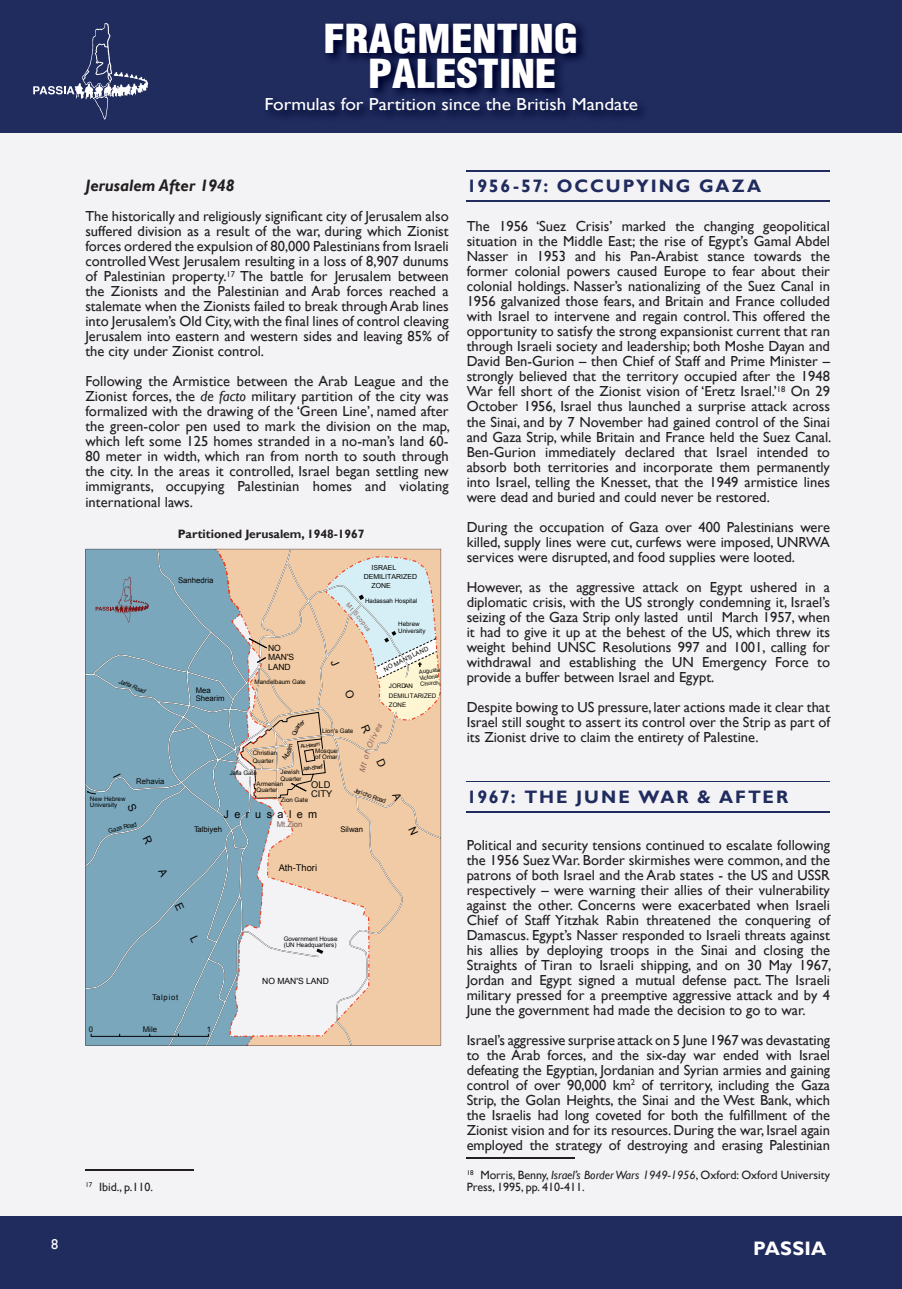
<style>
.page{position:relative;width:902px;height:1289px;background:#fff}
.page>*{position:absolute;margin:0;border:0;box-sizing:border-box;transform-origin:0 0}
.t1{font:43.65px/34.5px "Helvetica Condensed Black Se";color:#fff;text-align:center;scale:1.1 1}
.t2{font:700 19.5px "Gill Sans";letter-spacing:.005em;color:#fff}
.t3{font:700 18px "Gill Sans";letter-spacing:.105em;color:#202b5e}
.t4{font:17.4px "Gill Sans";color:#fff;scale:1.1 1}
.t5{font:italic 700 16.5px "Gill Sans";color:#231f20}
.t6{font:14.55px/15px "Gill Sans";color:#231f20;text-align:justify}
.t7{font:14.25px "Gill Sans";color:#fff}
.t8{font:700 12.15px "Gill Sans";color:#231f20}
.t9{font:12px/12px "Gill Sans";color:#231f20}
.t10{font:10.8px "Arial";letter-spacing:.5em;color:#040503}
.t11{font:9.3px/9.3px "Arial";color:#040503}
.t12{font:8.55px/9.3px "Arial";color:#040503}
.t13{font:7.8px/7.8px "Arial";color:#040503}
.t14{font:italic 7.8px "Arial";color:#87625a}
.t15{font:7.8px "Arial";color:#7b5a52}
.t16{font:7.8px "Arial";letter-spacing:.1em;color:#040503}
.t17{font:7.8px "Arial";color:#070807}
.t18{font:7.05px "Arial";color:#040503}
.t19{font:6.15px/6.1px "Arial";color:#040503}
.t20{font:italic 6.15px "Arial";color:#040503}
.t21{font:6.15px "Arial";color:#87625a}
.t22{font:5.85px/6.1px "Arial";color:#040503}
.t23{font:5.4px "Arial";color:#040503}
.s1{font-style:italic}
</style>
<div class="page">
<div style="left:0;top:133px;width:901px;height:1082px;background:#f3f3f6"></div>
<div style="left:0;top:1215px;width:901px;height:73px;background:#202b5e"></div>
<svg style="left:0;top:0;width:901px;height:133px;background:#1c2658"></svg>
<svg style="left:33px;top:23px;width:115px;height:97px;background:#353f6d"></svg>
<hr style="left:85px;top:1168px;width:108px;height:2px;background:#231f20">
<hr style="left:466px;top:171px;width:363px;height:1px;background:#202b5e">
<hr style="left:466px;top:201px;width:363px;height:1px;background:#202b5e">
<hr style="left:466px;top:781px;width:363px;height:1px;background:#202b5e">
<hr style="left:466px;top:811px;width:363px;height:1px;background:#202b5e">
<hr style="left:466px;top:1156px;width:108px;height:2px;background:#231f20">
<svg style="left:85px;top:549px;width:356px;height:496px;background:#80a7b9"></svg>
<svg style="left:113px;top:773px;width:8px;height:4px"></svg>
<svg style="left:127px;top:802px;width:10px;height:9px"></svg>
<svg style="left:143px;top:835px;width:10px;height:9px"></svg>
<svg style="left:158px;top:867px;width:10px;height:10px"></svg>
<svg style="left:175px;top:902px;width:9px;height:9px"></svg>
<svg style="left:190px;top:935px;width:9px;height:7px"></svg>
<svg style="left:214px;top:549px;width:227px;height:479px"></svg>
<h1 class="t1" style="left:324px;top:24px;width:233px">FRAGMENTING<br>PALESTINE</h1>
<p class="t4" style="left:264px;top:94px;width:341px">Formulas for Partition since the British Mandate</p>
<p class="t5" style="left:85px;top:176px;width:151px">Jerusalem After 1948</p>
<p class="t6" style="left:85px;top:209px;width:365px">The historically and religiously significant city of Jerusalem also suffered division as a result of the war, during which Zionist forces ordered the expulsion of 80,000 Palestinians from Israeli controlled West Jerusalem resulting in a loss of 8,907 dunums of Palestinian property.<sup>17</sup> The battle for Jerusalem between the Zionists and the Palestinian and Arab forces reached a stalemate when the Zionists failed to break through Arab lines into Jerusalem’s Old City, with the final lines of control cleaving Jerusalem into eastern and western sides and leaving 85% of the city under Zionist control.</p>
<p class="t6" style="left:85px;top:374px;width:366px">Following the Armistice between the Arab League and the Zionist forces, the <span class="s1">de facto</span> military partition of the city was formalized with the drawing of the ‘Green Line’, named after the green-color pen used to mark the division on the map, which left some 125 homes stranded in a no-man’s land 60- 80 meter in width, which ran from north to south through the city. In the areas it controlled, Israel began settling new immigrants, occupying Palestinian homes and violating international laws.</p>
<p class="t8" style="left:178px;top:527px;width:188px">Partitioned Jerusalem, 1948-1967</p>
<p class="t13" style="left:178px;top:576px;width:37px">Sanhedria</p>
<p class="t18" style="left:371px;top:563px;width:26px">ISRAEL</p>
<p class="t18" style="left:364px;top:572px;width:55px">DEMILITARIZED</p>
<p class="t18" style="left:371px;top:581px;width:21px">ZONE</p>
<p class="t19" style="left:365px;top:597px;width:54px">Hadassah Hospital</p>
<p class="t21" style="left:357px;top:609px;width:18px;rotate:51deg">Scop</p>
<p class="t19" style="left:398px;top:621px;width:29px">Hebrew<br>University</p>
<p class="t20" style="left:120px;top:677px;width:30px;rotate:23deg">Jaffa Road</p>
<p class="t13" style="left:196px;top:686px;width:30px">Mea<br>Shearim</p>
<p class="t12" style="left:268px;top:643px;width:28px">NO<br>MAN'S<br>LAND</p>
<p class="t19" style="left:254px;top:679px;width:53px">Mandelbaum Gate</p>
<p class="t19" style="left:382px;top:666px;width:51px;rotate:-26deg">NO MAN'SLAND</p>
<p class="t22" style="left:418px;top:668px;width:23px;rotate:-6deg">Augusta<br>Victoria<br>Church</p>
<p class="t19" style="left:389px;top:681px;width:49px;line-height:9.3px">JORDAN<br>DEMILITARIZED<br>ZONE</p>
<p class="t19" style="left:90px;top:795px;width:37px">New Hebrew<br>University</p>
<p class="t13" style="left:136px;top:777px;width:30px">Rehavia</p>
<p class="t19" style="left:322px;top:727px;width:33px">Lion's Gate</p>
<p class="t14" style="left:365px;top:746px;width:18px;rotate:-67deg">Oliv</p>
<p class="t19" style="left:355px;top:787px;width:35px;rotate:20deg">Jericho Road</p>
<p class="t23" style="left:300px;top:743px;width:21px;rotate:-8deg">Al-Haram</p>
<p class="t23" style="left:303px;top:765px;width:21px;rotate:-7deg">Ash-Sharif</p>
<p class="t19" style="left:253px;top:749px;width:26px;line-height:7.8px">Christian<br>Quarter</p>
<p class="t19" style="left:315px;top:748px;width:24px">Mosque of Omar</p>
<p class="t14" style="left:357px;top:771px;width:22px;rotate:-75deg">Mt of</p>
<p class="t19" style="left:280px;top:769px;width:23px">Jewish<br>Quarter</p>
<p class="t19" style="left:230px;top:770px;width:29px">Jafa Gate</p>
<p class="t11" style="left:311px;top:780px;width:23px">OLD<br>CITY</p>
<p class="t10" style="left:223px;top:808px;width:95px">Jerusalem</p>
<p class="t19" style="left:256px;top:781px;width:28px">Armenian<br>Quarter</p>
<p class="t19" style="left:281px;top:796px;width:29px">Zion Gate</p>
<p class="t19" style="left:107px;top:828px;width:31px;rotate:-14deg">Gaza Road</p>
<p class="t13" style="left:194px;top:825px;width:29px">Talbiyeh</p>
<p class="t15" style="left:277px;top:820px;width:27px">Mt.Zion</p>
<p class="t13" style="left:340px;top:825px;width:24px">Silwan</p>
<p class="t11" style="left:279px;top:862px;width:40px">Ath-Thori</p>
<p class="t19" style="left:284px;top:935px;width:55px">Government House (UN Headquarters)</p>
<p class="t12" style="left:262px;top:976px;width:68px">NO MAN'S LAND</p>
<p class="t16" style="left:152px;top:993px;width:28px">Talpiot</p>
<p class="t17" style="left:89px;top:1025px;width:6px">0</p>
<p class="t17" style="left:143px;top:1025px;width:16px">Mile</p>
<p class="t17" style="left:207px;top:1025px;width:6px">1</p>
<p class="t9" style="left:85px;top:1180px;width:69px"><sup>17</sup> Ibid., p.110.</p>
<p class="t3" style="left:466px;top:176px;width:296px">1956-57: OCCUPYING GAZA</p>
<p class="t6" style="left:466px;top:219px;width:366px">The 1956 ‘Suez Crisis’ marked the changing geopolitical situation in the Middle East; the rise of Egypt’s Gamal Abdel Nasser in 1953 and his Pan-Arabist stance towards the former colonial powers caused Europe to fear about their colonial holdings. Nasser’s nationalizing of the Suez Canal in 1956 galvanized those fears, and Britain and France colluded with Israel to intervene and regain control. This offered the opportunity to satisfy the strong expansionist current that ran through Israeli society and leadership; both Moshe Dayan and David Ben-Gurion – then Chief of Staff and Prime Minister – strongly believed that the territory occupied after the 1948<br>War fell short of the Zionist vision of ‘Eretz Israel.’<sup>18</sup> On 29<br>October 1956, Israel thus launched a surprise attack across the Sinai, and by 7 November had gained control of the Sinai and Gaza Strip, while Britain and France held the Suez Canal.<br>Ben-Gurion immediately declared that Israel intended to absorb both territories and incorporate them permanently into Israel, telling the Knesset, that the 1949 armistice lines were dead and buried and could never be restored.</p>
<p class="t6" style="left:466px;top:519px;width:365px">During the occupation of Gaza over 400 Palestinians were killed, supply lines were cut, curfews were imposed, UNRWA services were disrupted, and food supplies were looted.</p>
<p class="t6" style="left:466px;top:579px;width:365px">However, as the aggressive attack on Egypt ushered in a diplomatic crisis, with the US strongly condemning it, Israel’s seizing of the Gaza Strip only lasted until March 1957, when it had to give it up at the behest of the US, which threw its weight behind UNSC Resolutions 997 and 1001, calling for withdrawal and establishing the UN Emergency Force to provide a buffer between Israel and Egypt.</p>
<p class="t6" style="left:466px;top:699px;width:365px">Despite bowing to US pressure, later actions made it clear that Israel still sought to assert its control over the Strip as part of its Zionist drive to claim the entirety of Palestine.</p>
<p class="t3" style="left:466px;top:786px;width:323px">1967: THE JUNE WAR &amp; AFTER</p>
<p class="t6" style="left:466px;top:837px;width:366px">Political and security tensions continued to escalate following the 1956 Suez War. Border skirmishes were common, and the patrons of both Israel and the Arab states - the US and USSR respectively – were warning their allies of their vulnerability against the other. Concerns were exacerbated when Israeli Chief of Staff Yitzhak Rabin threatened the conquering of Damascus. Egypt’s Nasser responded to Israeli threats against his allies by deploying troops in the Sinai and closing the Straights of Tiran to Israeli shipping, and on 30 May 1967, Jordan and Egypt signed a mutual defense pact. The Israeli military pressed for a preemptive aggressive attack and by 4<br>June the government had made the decision to go to war.</p>
<p class="t6" style="left:466px;top:1032px;width:365px">Israel’s aggressive surprise attack on 5 June 1967 was devastating to the Arab forces, and the six-day war ended with Israel defeating the Egyptian, Jordanian and Syrian armies and gaining control of over 90,000 km<sup>2</sup> of territory, including the Gaza Strip, the Golan Heights, the Sinai and the West Bank, which the Israelis had long coveted for both the fulfillment of the Zionist vision and for its resources. During the war, Israel again employed the strategy of destroying and erasing Palestinian</p>
<p class="t9" style="left:466px;top:1168px;width:365px"><sup>18</sup> Morris, Benny, <span class="s1">Israel’s Border Wars 1949-1956</span>, Oxford: Oxford University<br>Press, 1995, pp. 410-411.</p>
<p class="t7" style="left:51px;top:1235px;width:9px">8</p>
<h2 class="t2" style="left:753px;top:1236px;width:75px">PASSIA</h2>
</div>
